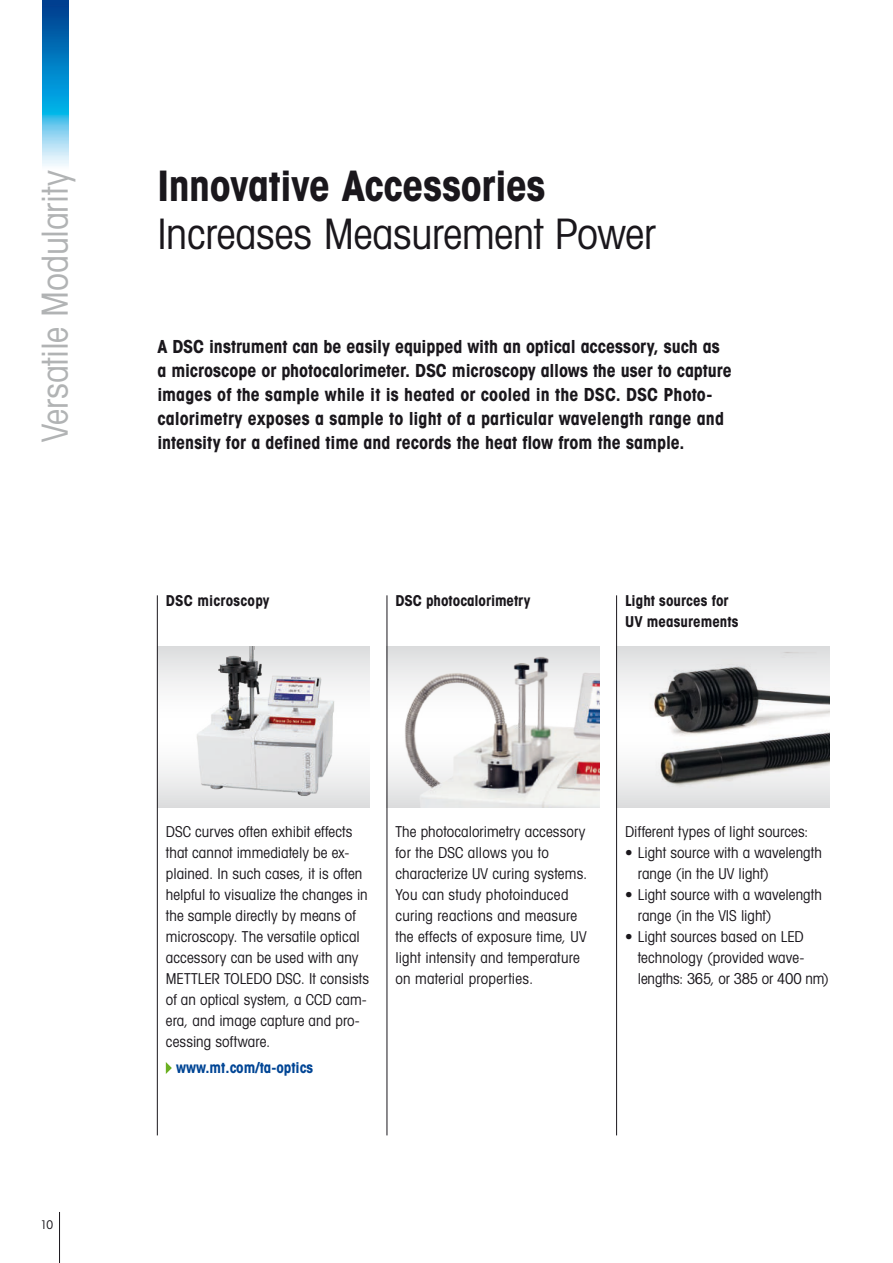
<style>
.page{position:relative;width:893px;height:1263px;background:#fff}
.page>*{position:absolute;margin:0;border:0;box-sizing:border-box;transform-origin:0 0}
.t1{font:42px "Avant Gardefor MT Bk";letter-spacing:-.005em;color:#1a171c}
.t2{font:42px "Avant Gardefor MT Bd";letter-spacing:-.01em;color:#1a171c}
.t3{font:36px "Avant Gardefor MT Bk";letter-spacing:-.01em;color:#b1b3b4}
.t4{font:18px/24px "Avant Gardefor MT Bd";color:#1a171c}
.t5{font:15px/21px "Avant Gardefor MT Bk";letter-spacing:.005em;color:#1a171c}
.t6{font:15px/21px "Avant Gardefor MT Bd";letter-spacing:.005em;color:#1a171c}
.t7{font:15px "Avant Gardefor MT Bd";color:#004595}
.t8{font:12px "Avant Gardefor MT Bk";color:#1a171c}
</style>
<div class="page">
<img style="left:617px;top:646px;width:212px;height:162px">
<svg style="left:158px;top:646px;width:212px;height:162px"></svg>
<img style="left:181px;top:646px;width:173px;height:162px">
<img style="left:388px;top:646px;width:212px;height:162px">
<hr style="left:59px;top:1212px;width:1px;height:51px;background:#1a171c">
<img style="left:43px;top:0;width:25px;height:166px">
<svg style="left:166px;top:1062px;width:6px;height:12px"></svg>
<hr style="left:387px;top:595px;width:1px;height:540px;background:#1a171c">
<hr style="left:616px;top:595px;width:1px;height:540px;background:#1a171c">
<hr style="left:157px;top:595px;width:1px;height:540px;background:#1a171c">
<h2 class="t3" style="left:33px;top:442px;width:274px;rotate:-90deg">Versatile Modularity</h2>
<p class="t8" style="left:41px;top:1217px;width:14px">10</p>
<h1 class="t2" style="left:158px;top:158px;width:390px">Innovative Accessories</h1>
<h1 class="t1" style="left:158px;top:207px;width:500px">Increases Measurement Power</h1>
<p class="t4" style="left:157px;top:334px;width:576px">A DSC instrument can be easily equipped with an optical accessory, such as a microscope or photocalorimeter. DSC microscopy allows the user to capture images of the sample while it is heated or cooled in the DSC. DSC Photo&shy;calorimetry exposes a sample to light of a particular wavelength range and intensity for a defined time and records the heat flow from the sample.</p>
<p class="t6" style="left:166px;top:590px;width:105px">DSC microscopy</p>
<p class="t6" style="left:395px;top:590px;width:136px">DSC photocalorimetry</p>
<p class="t6" style="left:625px;top:590px;width:115px">Light sources for<br>UV measurements</p>
<p class="t5" style="left:166px;top:821px;width:205px">DSC curves often exhibit effects that cannot immediately be ex&shy;plained. In such cases, it is often helpful to visualize the changes in the sample directly by means of microscopy. The versatile optical accessory can be used with any<br>METTLER TOLEDO DSC. It consists of an optical system, a CCD cam&shy;era, and image capture and pro&shy;cessing software.</p>
<p class="t7" style="left:176px;top:1057px;width:138px">www.mt.com/ta-optics</p>
<p class="t5" style="left:395px;top:821px;width:193px">The photocalorimetry accessory for the DSC allows you to characterize UV curing systems.<br>You can study photoinduced curing reactions and measure the effects of exposure time, UV light intensity and temperature on material properties.</p>
<p class="t5" style="left:625px;top:821px;width:185px">Different types of light sources:</p>
<p class="t5" style="left:638px;top:842px;width:186px;text-indent:-13px">• Light source with a wavelength range (in the UV light)</p>
<p class="t5" style="left:638px;top:884px;width:186px;text-indent:-13px">• Light source with a wavelength range (in the VIS light)</p>
<p class="t5" style="left:638px;top:926px;width:193px;text-indent:-13px">• Light sources based on LED technology (provided wave&shy;lengths: 365, or 385 or 400 nm)</p>
</div>
